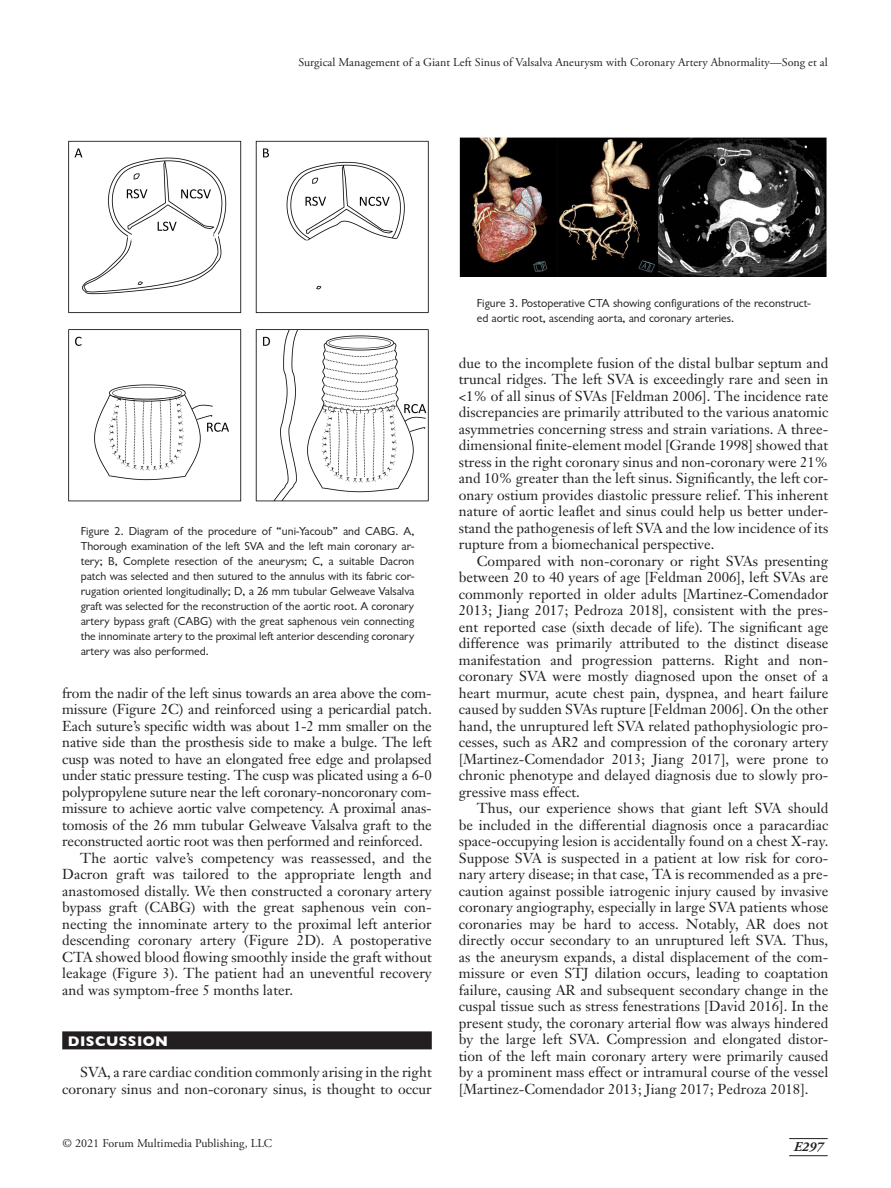
<style>
.page{position:relative;width:891px;height:1188px;background:#fff}
.page>*{position:absolute;margin:0;border:0;box-sizing:border-box;transform-origin:0 0}
.Body_Text{font:14.25px/16.5px "Janson Text";letter-spacing:.005em;color:#231f20;text-align:justify}
.t1{font:700 14.25px "Gill Sans";letter-spacing:.03em;color:#fff}
.t2{font:italic 700 13.5px "Adobe Garamond Pro";color:#231f20}
.Figure_Legend{font:12px/15px "Classical Sans Regular DTC";color:#231f20}
.t3{font:12px "Adobe Garamond Pro";letter-spacing:.005em;color:#231f20}
</style>
<div class="page">
<hr style="left:789px;top:1138px;width:39px;height:1px;background:#231f20">
<hr style="left:789px;top:1155px;width:39px;height:1px;background:#231f20">
<div style="left:62px;top:1031px;width:370px;height:18px;background:#231f20"></div>
<img style="left:459px;top:137px;width:368px;height:140px">
<img style="left:68px;top:140px;width:361px;height:362px">
<p class="t3" style="left:298px;top:55px;width:531px">Surgical Management of a Giant Left Sinus of Valsalva Aneurysm with Coronary Artery Abnormality—Song et al</p>
<p class="Figure_Legend" style="left:81px;top:524px;width:335px;text-align:justify">Figure 2. Diagram of the procedure of “uni-Yacoub” and CABG. A, Thorough examination of the left SVA and the left main coronary ar&shy;tery; B, Complete resection of the aneurysm; C, a suitable Dacron patch was selected and then sutured to the annulus with its fabric cor&shy;rugation oriented longitudinally; D, a 26 mm tubular Gelweave Valsalva graft was selected for the reconstruction of the aortic root. A coronary artery bypass graft (CABG) with the great saphenous vein connecting the innominate artery to the proximal left anterior descending coronary artery was also performed.</p>
<p class="Body_Text" style="left:62px;top:684px;width:371px">from the nadir of the left sinus towards an area above the com&shy;missure (Figure 2C) and reinforced using a pericardial patch.<br>Each suture’s specific width was about 1-2 mm smaller on the native side than the prosthesis side to make a bulge. The left cusp was noted to have an elongated free edge and prolapsed under static pressure testing. The cusp was plicated using a 6-0 polypropylene suture near the left coronary-noncoronary com&shy;missure to achieve aortic valve competency. A proximal anas&shy;tomosis of the 26 mm tubular Gelweave Valsalva graft to the reconstructed aortic root was then performed and reinforced.</p>
<p class="Body_Text" style="left:62px;top:849px;width:371px;text-indent:18px">The aortic valve’s competency was reassessed, and the Dacron graft was tailored to the appropriate length and anastomosed distally. We then constructed a coronary artery bypass graft (CABG) with the great saphenous vein con&shy;necting the innominate artery to the proximal left anterior descending coronary artery (Figure 2D). A postoperative CTA showed blood flowing smoothly inside the graft without leakage (Figure 3). The patient had an uneventful recovery and was symptom-free 5 months later.</p>
<h1 class="t1" style="left:68px;top:1029px;width:102px">DISCUSSION</h1>
<p class="Body_Text" style="left:62px;top:1064px;width:371px;text-align:right">SVA, a rare cardiac condition commonly arising in the right coronary sinus and non-coronary sinus, is thought to occur</p>
<p class="Figure_Legend" style="left:477px;top:296px;width:335px">Figure 3. Postoperative CTA showing configurations of the reconstruct&shy;ed aortic root, ascending aorta, and coronary arteries.</p>
<p class="Body_Text" style="left:459px;top:354px;width:371px">due to the incomplete fusion of the distal bulbar septum and truncal ridges. The left SVA is exceedingly rare and seen in &lt;1% of all sinus of SVAs [Feldman 2006]. The incidence rate discrepancies are primarily attributed to the various anatomic asymmetries concerning stress and strain variations. A three&shy;dimensional finite-element model [Grande 1998] showed that stress in the right coronary sinus and non-coronary were 21% and 10% greater than the left sinus. Significantly, the left cor&shy;onary ostium provides diastolic pressure relief. This inherent nature of aortic leaflet and sinus could help us better under&shy;stand the pathogenesis of left SVA and the low incidence of its rupture from a biomechanical perspective.</p>
<p class="Body_Text" style="left:459px;top:552px;width:371px;text-indent:18px">Compared with non-coronary or right SVAs presenting between 20 to 40 years of age [Feldman 2006], left SVAs are commonly reported in older adults [Martinez-Comendador 2013; Jiang 2017; Pedroza 2018], consistent with the pres&shy;ent reported case (sixth decade of life). The significant age difference was primarily attributed to the distinct disease manifestation and progression patterns. Right and non&shy;coronary SVA were mostly diagnosed upon the onset of a heart murmur, acute chest pain, dyspnea, and heart failure caused by sudden SVAs rupture [Feldman 2006]. On the other hand, the unruptured left SVA related pathophysiologic pro&shy;cesses, such as AR2 and compression of the coronary artery [Martinez-Comendador 2013; Jiang 2017], were prone to chronic phenotype and delayed diagnosis due to slowly pro&shy;gressive mass effect.</p>
<p class="Body_Text" style="left:459px;top:800px;width:371px;text-indent:18px">Thus, our experience shows that giant left SVA should be included in the differential diagnosis once a paracardiac space-occupying lesion is accidentally found on a chest X-ray.<br>Suppose SVA is suspected in a patient at low risk for coro&shy;nary artery disease; in that case, TA is recommended as a pre&shy;caution against possible iatrogenic injury caused by invasive coronary angiography, especially in large SVA patients whose coronaries may be hard to access. Notably, AR does not directly occur secondary to an unruptured left SVA. Thus, as the aneurysm expands, a distal displacement of the com&shy;missure or even STJ dilation occurs, leading to coaptation failure, causing AR and subsequent secondary change in the cuspal tissue such as stress fenestrations [David 2016]. In the present study, the coronary arterial flow was always hindered by the large left SVA. Compression and elongated distor&shy;tion of the left main coronary artery were primarily caused by a prominent mass effect or intramural course of the vessel [Martinez-Comendador 2013; Jiang 2017; Pedroza 2018].</p>
<p class="t3" style="left:63px;top:1136px;width:211px">© 2021 Forum Multimedia Publishing, LLC</p>
<p class="t2" style="left:794px;top:1139px;width:31px">E297</p>
</div>
